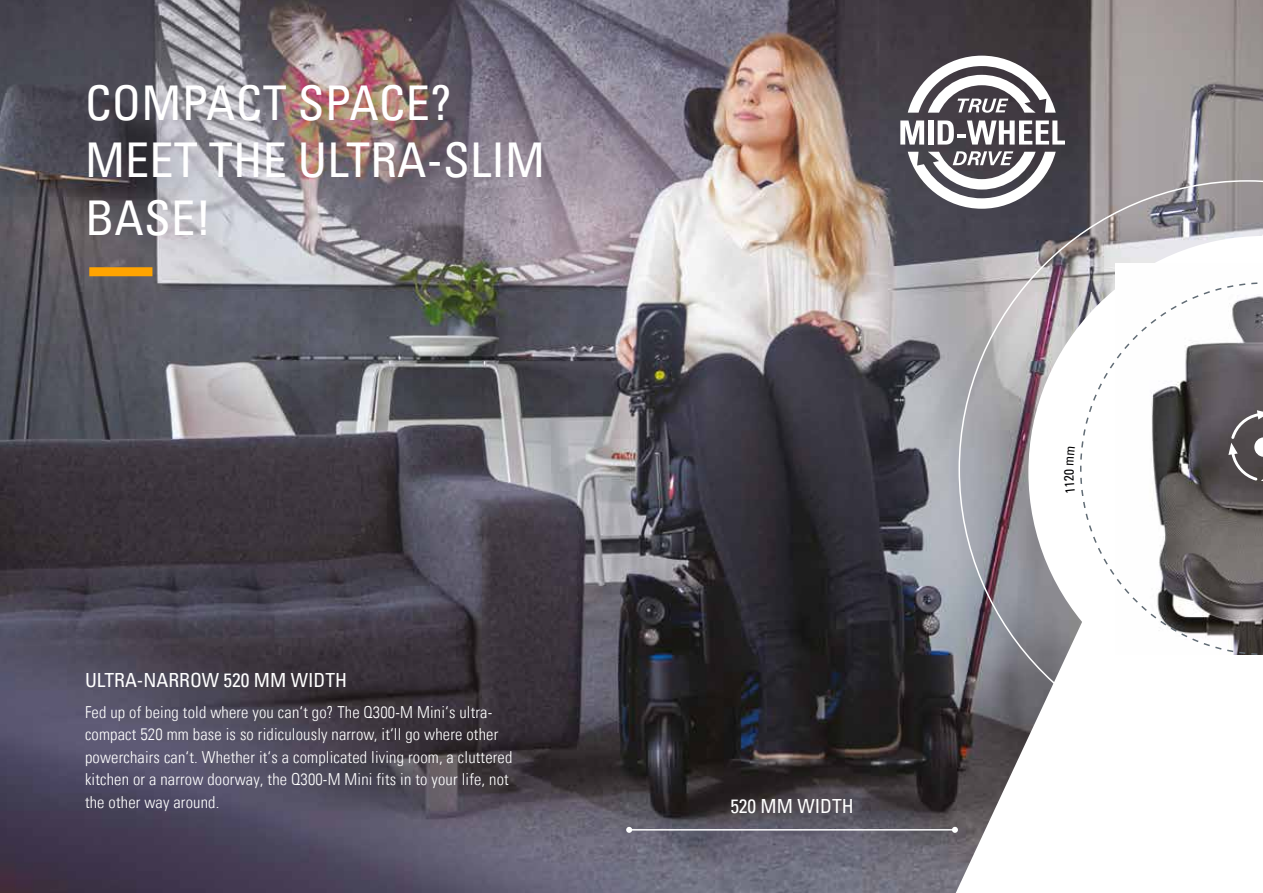
<style>
.page{position:relative;width:1263px;height:893px;background:#fff}
.page>*{position:absolute;margin:0;border:0;box-sizing:border-box;transform-origin:0 0}
.t1{font:condensed 48px/57.6px "Univers Com 57";letter-spacing:.005em;color:#fff}
.t2{font:condensed 19.5px "Univers Com 57";color:#fff}
.t3{font:16.5px/22.5px "Univers Com 47 Light Cond";letter-spacing:.01em;color:#fff}
</style>
<div class="page">
<img style="left:0;top:0;width:1263px;height:893px">
<hr style="left:629px;top:829px;width:326px;height:2px;background:#fff">
<svg style="left:626px;top:827px;width:6px;height:6px"></svg>
<svg style="left:952px;top:827px;width:6px;height:6px"></svg>
<svg style="left:958px;top:180px;width:305px;height:579px"></svg>
<svg style="left:1028px;top:236px;width:235px;height:472px"></svg>
<img style="left:1116px;top:263px;width:147px;height:18px">
<div style="left:89px;top:267px;width:63px;height:9px;background:#ffa400"></div>
<svg style="left:900px;top:120px;width:24px;height:25px"></svg>
<div style="left:928px;top:120px;width:5px;height:25px;background:#fff"></div>
<svg style="left:938px;top:120px;width:127px;height:25px"></svg>
<svg style="left:908px;top:151px;width:148px;height:58px"></svg>
<svg style="left:908px;top:56px;width:148px;height:57px"></svg>
<svg style="left:1064px;top:282px;width:199px;height:374px"></svg>
<h1 class="t1" style="left:85px;top:73px;width:462px">COMPACT SPACE?<br>MEET THE ULTRA-SLIM<br>BASE!</h1>
<p class="t2" style="left:85px;top:668px;width:264px">ULTRA-NARROW 520 MM WIDTH</p>
<p class="t3" style="left:85px;top:701px;width:429px">Fed up of being told where you can‘t go? The Q300-M Mini‘s ultra&shy;compact 520 mm base is so ridiculously narrow, it‘ll go where other powerchairs can‘t. Whether it‘s a complicated living room, a cluttered kitchen or a narrow doorway, the Q300-M Mini fits in to your life, not the other way around.</p>
<p class="t2" style="left:730px;top:793px;width:125px">520 MM WIDTH</p>
</div>
